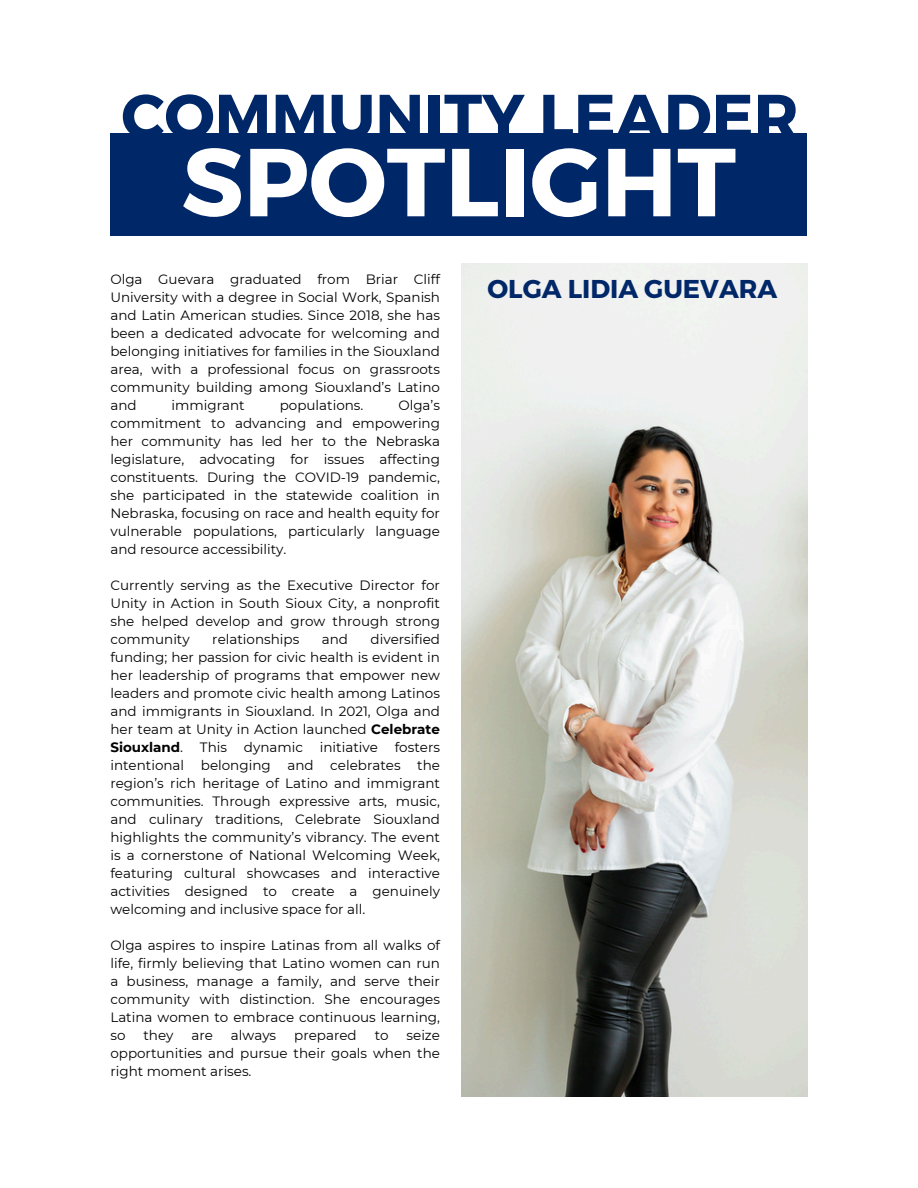
<style>
.page{position:relative;width:918px;height:1188px;background:#fff}
.page>*{position:absolute;margin:0;border:0;box-sizing:border-box;transform-origin:0 0}
.t1{font:700 96.3px "Montserrat";color:#fff}
.t2{font:700 62.4px "Montserrat";color:#002768}
.t3{font:700 25.8px "Montserrat";color:#002768}
.t4{font:13.5px/18px "Montserrat";color:#000;text-align:justify}
.s1{font-weight:700}
</style>
<div class="page">
<div style="left:110px;top:133px;width:697px;height:102px;background:#002768"></div>
<img style="left:461px;top:264px;width:347px;height:832px">
<h2 class="t2" style="left:121px;top:76px;width:679px">COMMUNITY LEADER</h2>
<h1 class="t1" style="left:182px;top:119px;width:556px">SPOTLIGHT</h1>
<p class="t4" style="left:110px;top:271px;width:331px">Olga Guevara graduated from Briar Cliff University with a degree in Social Work, Spanish and Latin American studies. Since 2018, she has been a dedicated advocate for welcoming and belonging initiatives for families in the Siouxland area, with a professional focus on grassroots community building among Siouxland’s Latino and</p>
<p class="t4" style="left:110px;top:397px;width:331px;text-indent:288px">Olga’s commitment to advancing and empowering her community has led her to the Nebraska legislature, advocating for issues affecting constituents. During the COVID-19 pandemic, she participated in the statewide coalition in Nebraska, focusing on race and health equity for vulnerable populations, particularly language and resource accessibility.</p>
<p class="t4" style="left:110px;top:577px;width:331px">Currently serving as the Executive Director for Unity in Action in South Sioux City, a nonprofit she helped develop and grow through strong community</p>
<p class="t4" style="left:172px;top:397px;width:75px">immigrant</p>
<p class="t4" style="left:280px;top:397px;width:85px">populations.</p>
<p class="t4" style="left:110px;top:631px;width:331px;text-indent:260px">diversified funding; her passion for civic health is evident in her leadership of programs that empower new leaders and promote civic health among Latinos and immigrants in Siouxland. In 2021, Olga and her team at Unity in Action launched <span class="s1">Celebrate Siouxland</span>. This dynamic initiative fosters intentional belonging and celebrates the region’s rich heritage of Latino and immigrant communities. Through expressive arts, music, and culinary traditions, Celebrate Siouxland highlights the community’s vibrancy. The event is a cornerstone of National Welcoming Week, featuring cultural showcases and interactive activities designed to create a genuinely welcoming and inclusive space for all.</p>
<p class="t4" style="left:110px;top:937px;width:331px">Olga aspires to inspire Latinas from all walks of life, firmly believing that Latino women can run a business, manage a family, and serve their community with distinction. She encourages Latina women to embrace continuous learning, so</p>
<p class="t4" style="left:212px;top:631px;width:89px">relationships</p>
<p class="t4" style="left:322px;top:631px;width:28px">and</p>
<p class="t4" style="left:110px;top:1027px;width:331px;text-indent:296px">seize opportunities and pursue their goals when the right moment arises.</p>
<p class="t4" style="left:143px;top:1027px;width:32px">they</p>
<p class="t4" style="left:191px;top:1027px;width:23px">are</p>
<p class="t4" style="left:231px;top:1027px;width:47px">always</p>
<p class="t4" style="left:294px;top:1027px;width:64px">prepared</p>
<p class="t4" style="left:375px;top:1027px;width:15px">to</p>
<p class="t3" style="left:488px;top:272px;width:291px">OLGA LIDIA GUEVARA</p>
</div>
